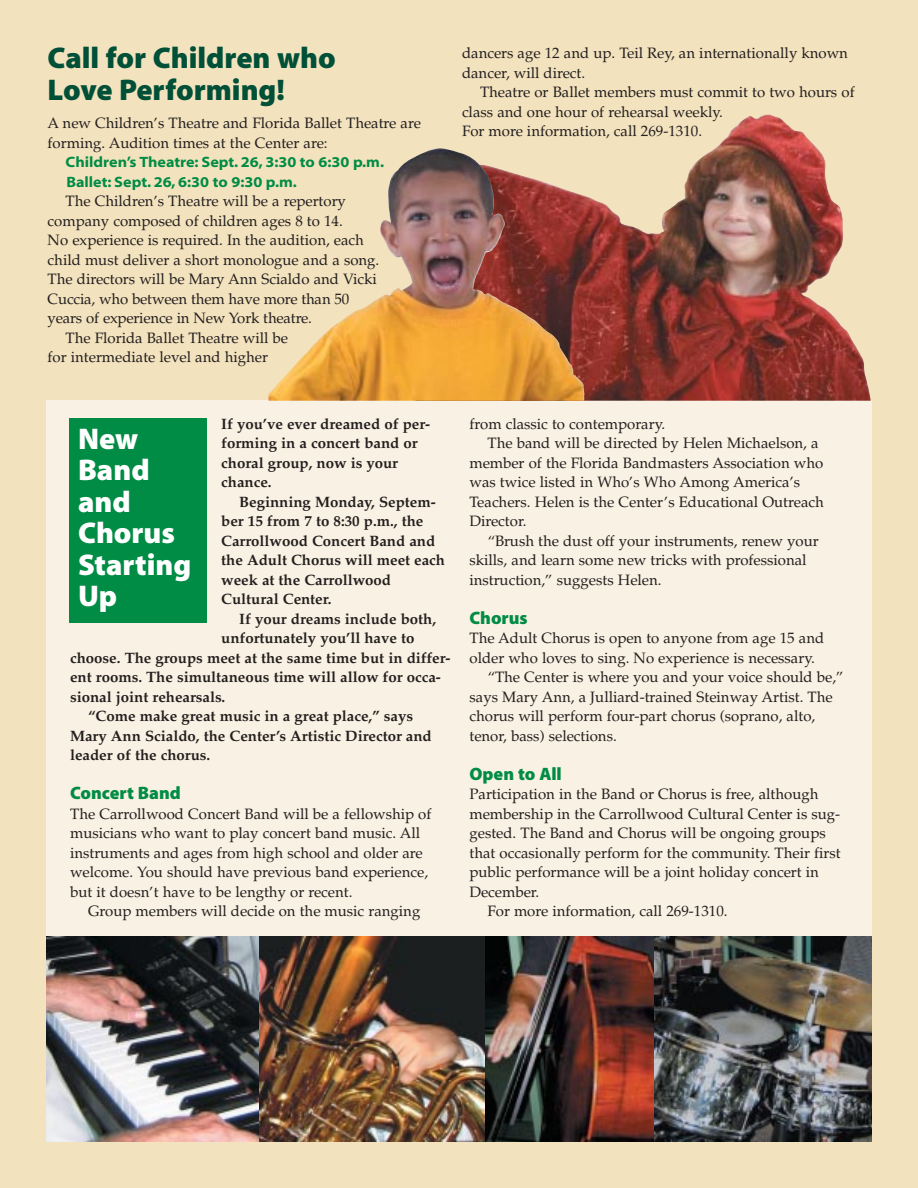
<style>
.page{position:relative;width:918px;height:1188px;background:#f3e2be}
.page>*{position:absolute;margin:0;border:0;box-sizing:border-box;transform-origin:0 0}
.t1{font:30px/31.5px "Myriad MM 830 600";color:#004f37}
.t2{font:30px/31.5px "Myriad MM 830 600";color:#fff}
.t3{font:18px "Myriad MM 830 600";color:#008c44}
.t4{font:15px/19.5px "Palatino";color:#231f1f}
.t5{font:700 15px/19.5px "Palatino";color:#231f1f}
.t6{font:15px/19.5px "Myriad MM 700 700";color:#008c44}
</style>
<div class="page">
<div style="left:46px;top:400px;width:826px;height:742px;background:#f9f1e3"></div>
<img style="left:46px;top:937px;width:826px;height:205px">
<div style="left:69px;top:418px;width:137px;height:205px;background:#008c44"></div>
<img style="left:585px;top:115px;width:286px;height:286px">
<img style="left:268px;top:148px;width:317px;height:253px">
<h1 class="t1" style="left:48px;top:46px;width:290px">Call for Children who<br>Love Performing!</h1>
<p class="t4" style="left:48px;top:115px;width:375px">A new Children’s Theatre and Florida Ballet Theatre are forming. Audition times at the Center are:</p>
<p class="t6" style="left:66px;top:154px;width:320px">Children’s Theatre: Sept. 26, 3:30 to 6:30 p.m.<br>Ballet: Sept. 26, 6:30 to 9:30 p.m.</p>
<p class="t4" style="left:66px;top:193px;width:282px">The Children’s Theatre will be a repertory</p>
<p class="t4" style="left:48px;top:213px;width:297px">company composed of children ages 8 to 14.</p>
<p class="t4" style="left:48px;top:232px;width:318px">No experience is required. In the audition, each</p>
<p class="t4" style="left:48px;top:252px;width:333px">child must deliver a short monologue and a song.</p>
<p class="t4" style="left:48px;top:271px;width:331px">The directors will be Mary Ann Scialdo and Vicki</p>
<p class="t4" style="left:48px;top:291px;width:303px">Cuccia, who between them have more than 50</p>
<p class="t4" style="left:48px;top:310px;width:266px">years of experience in New York theatre.</p>
<p class="t4" style="left:66px;top:330px;width:224px">The Florida Ballet Theatre will be</p>
<p class="t4" style="left:48px;top:349px;width:222px">for intermediate level and higher</p>
<p class="t4" style="left:462px;top:45px;width:387px">dancers age 12 and up. Teil Rey, an internationally known dancer, will direct.</p>
<p class="t4" style="left:462px;top:84px;width:394px;text-indent:18px">Theatre or Ballet members must commit to two hours of class and one hour of rehearsal weekly.<br>For more information, call 269-1310.</p>
<p class="t5" style="left:221px;top:415px;width:210px">If you’ve ever dreamed of per&shy;forming in a concert band or choral group, now is your chance.</p>
<p class="t5" style="left:221px;top:493px;width:225px;text-indent:18px">Beginning Monday, Septem&shy;ber 15 from 7 to 8:30 p.m., the<br>Carrollwood Concert Band and the Adult Chorus will meet each week at the Carrollwood<br>Cultural Center.</p>
<p class="t5" style="left:239px;top:610px;width:198px">If your dreams include both,</p>
<p class="t5" style="left:221px;top:630px;width:195px">unfortunately you’ll have to</p>
<p class="t5" style="left:70px;top:649px;width:382px">choose. The groups meet at the same time but in differ-</p>
<p class="t5" style="left:70px;top:669px;width:372px">ent rooms. The simultaneous time will allow for occa-</p>
<p class="t5" style="left:70px;top:688px;width:157px">sional joint rehearsals.</p>
<p class="t5" style="left:88px;top:708px;width:326px">“Come make great music in a great place,” says</p>
<p class="t5" style="left:70px;top:727px;width:363px">Mary Ann Scialdo, the Center’s Artistic Director and</p>
<p class="t5" style="left:70px;top:747px;width:142px">leader of the chorus.</p>
<p class="t3" style="left:70px;top:786px;width:112px">Concert Band</p>
<p class="t4" style="left:70px;top:805px;width:363px">The Carrollwood Concert Band will be a fellowship of musicians who want to play concert band music. All instruments and ages from high school and older are welcome. You should have previous band experience, but it doesn’t have to be lengthy or recent.</p>
<p class="t4" style="left:88px;top:903px;width:334px">Group members will decide on the music ranging</p>
<h1 class="t2" style="left:78px;top:426px;width:115px">New<br>Band and<br>Chorus<br>Starting<br>Up</h1>
<p class="t4" style="left:470px;top:416px;width:197px">from classic to contemporary.</p>
<p class="t4" style="left:488px;top:435px;width:333px">The band will be directed by Helen Michaelson, a</p>
<p class="t4" style="left:470px;top:455px;width:355px">member of the Florida Bandmasters Association who</p>
<p class="t4" style="left:470px;top:474px;width:332px">was twice listed in Who’s Who Among America’s</p>
<p class="t4" style="left:470px;top:494px;width:356px">Teachers. Helen is the Center’s Educational Outreach</p>
<p class="t4" style="left:470px;top:513px;width:59px">Director.</p>
<p class="t4" style="left:488px;top:533px;width:333px">“Brush the dust off your instruments, renew your</p>
<p class="t4" style="left:470px;top:552px;width:339px">skills, and learn some new tricks with professional</p>
<p class="t4" style="left:470px;top:572px;width:194px">instruction,” suggests Helen.</p>
<p class="t3" style="left:470px;top:611px;width:60px">Chorus</p>
<p class="t4" style="left:470px;top:630px;width:356px">The Adult Chorus is open to anyone from age 15 and</p>
<p class="t4" style="left:470px;top:650px;width:347px">older who loves to sing. No experience is necessary.</p>
<p class="t4" style="left:488px;top:669px;width:358px">“The Center is where you and your voice should be,”</p>
<p class="t4" style="left:470px;top:689px;width:365px">says Mary Ann, a Julliard-trained Steinway Artist. The</p>
<p class="t4" style="left:470px;top:708px;width:347px">chorus will perform four-part chorus (soprano, alto,</p>
<p class="t4" style="left:470px;top:728px;width:149px">tenor, bass) selections.</p>
<p class="t3" style="left:470px;top:767px;width:94px">Open to All</p>
<p class="t4" style="left:470px;top:786px;width:350px">Participation in the Band or Chorus is free, although</p>
<p class="t4" style="left:470px;top:806px;width:372px">membership in the Carrollwood Cultural Center is sug-</p>
<p class="t4" style="left:470px;top:825px;width:358px">gested. The Band and Chorus will be ongoing groups</p>
<p class="t4" style="left:470px;top:845px;width:373px">that occasionally perform for the community. Their first</p>
<p class="t4" style="left:470px;top:864px;width:351px">public performance will be a joint holiday concert in</p>
<p class="t4" style="left:470px;top:884px;width:71px">December.</p>
<p class="t4" style="left:488px;top:903px;width:242px">For more information, call 269-1310.</p>
</div>
